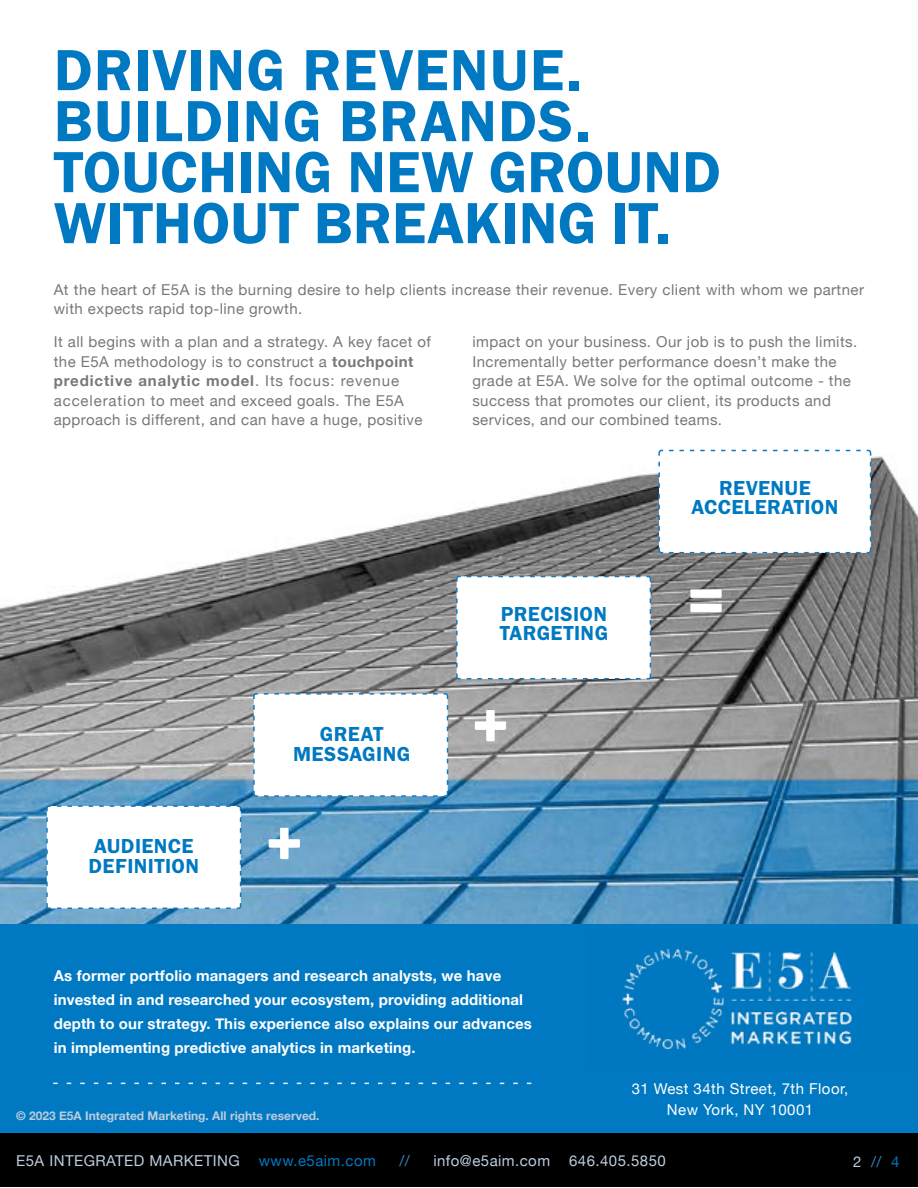
<style>
.page{position:relative;width:918px;height:1188px;background:#fff}
.page>*{position:absolute;margin:0;border:0;box-sizing:border-box;transform-origin:0 0}
.t1{font:60px/51px "Franklin Gothic URW Dem";letter-spacing:.01em;color:#0079c2}
.t2{font:900 60px "Libre Franklin";color:#fff}
.t3{font:21px/19.5px "Franklin Gothic URW Dem";letter-spacing:.02em;color:#0079c2}
.t4{font:15px/19.5px "Helvetica Neue";letter-spacing:.03em;color:#787878}
.t5{font:700 15px/24px "Helvetica Neue";letter-spacing:.01em;color:#fff}
.t6{font:15px "Helvetica Neue";letter-spacing:.03em;color:#bccdde}
.t7{font:15px/21px "Helvetica Neue";letter-spacing:.03em;color:#fff;text-align:center}
.t8{font:15px "Helvetica Neue";letter-spacing:.03em;color:#0079c2}
.t9{font:15px "Helvetica Neue";color:#3787bc}
.t10{font:700 12px "Helvetica Neue";color:#bccdde}
.s1{font-weight:700}
.s2{color:#bccdde}
.s3{color:#0079c2}
</style>
<div class="page">
<img style="left:0;top:456px;width:918px;height:468px">
<div style="left:0;top:1133px;width:918px;height:54px;background:#000"></div>
<div style="left:0;top:924px;width:918px;height:209px;background:#0079c2"></div>
<img style="left:622px;top:944px;width:231px;height:106px">
<svg style="left:53px;top:1083px;width:478px;height:1px"></svg>
<svg style="left:46px;top:805px;width:196px;height:105px"></svg>
<svg style="left:252px;top:692px;width:197px;height:106px"></svg>
<svg style="left:455px;top:575px;width:197px;height:105px"></svg>
<svg style="left:658px;top:449px;width:214px;height:105px"></svg>
<h1 class="t1" style="left:54px;top:44px;width:669px">DRIVING REVENUE.<br>BUILDING BRANDS.<br>TOUCHING NEW GROUND<br>WITHOUT BREAKING IT.</h1>
<p class="t4" style="left:54px;top:281px;width:812px">At the heart of E5A is the burning desire to help clients increase their revenue. Every client with whom we partner with expects rapid top-line growth.</p>
<p class="t4" style="left:54px;top:333px;width:379px">It all begins with a plan and a strategy. A key facet of the E5A methodology is to construct a <span class="s1">touchpoint predictive analytic model</span>. Its focus: revenue acceleration to meet and exceed goals. The E5A approach is different, and can have a huge, positive</p>
<p class="t4" style="left:472px;top:333px;width:386px">impact on your business. Our job is to push the limits.<br>Incrementally better performance doesn’t make the grade at E5A. We solve for the optimal outcome - the success that promotes our client, its products and services, and our combined teams.</p>
<h2 class="t3" style="left:89px;top:836px;width:112px">AUDIENCE<br>DEFINITION</h2>
<h2 class="t3" style="left:293px;top:724px;width:119px;text-align:center">GREAT<br>MESSAGING</h2>
<h1 class="t2" style="left:266px;top:808px;width:37px">+</h1>
<h2 class="t3" style="left:500px;top:604px;width:110px">PRECISION<br>TARGETING</h2>
<h1 class="t2" style="left:472px;top:690px;width:37px">+</h1>
<p class="t5" style="left:54px;top:964px;width:480px">As former portfolio managers and research analysts, we have invested in and researched your ecosystem, providing additional depth to our strategy. This experience also explains our advances in implementing predictive analytics in marketing.</p>
<h2 class="t3" style="left:691px;top:478px;width:148px;text-align:center">REVENUE<br>ACCELERATION</h2>
<h1 class="t2" style="left:688px;top:564px;width:37px">=</h1>
<p class="t7" style="left:632px;top:1079px;width:218px">31 West 34th Street, 7th Floor,<br>New York, NY 10001</p>
<p class="t10" style="left:16px;top:1106px;width:305px">© 2023 E5A Integrated Marketing. All rights reserved.</p>
<p class="t6" style="left:16px;top:1149px;width:225px">E5A INTEGRATED MARKETING</p>
<p class="t8" style="left:259px;top:1149px;width:119px">www.e5aim.com</p>
<p class="t9" style="left:399px;top:1149px;width:12px">//</p>
<p class="t6" style="left:433px;top:1149px;width:118px">info@e5aim.com</p>
<p class="t6" style="left:569px;top:1149px;width:98px">646.405.5850</p>
<p class="t9" style="left:853px;top:1151px;width:48px"><span class="s2">2</span> // <span class="s3">4</span></p>
</div>
